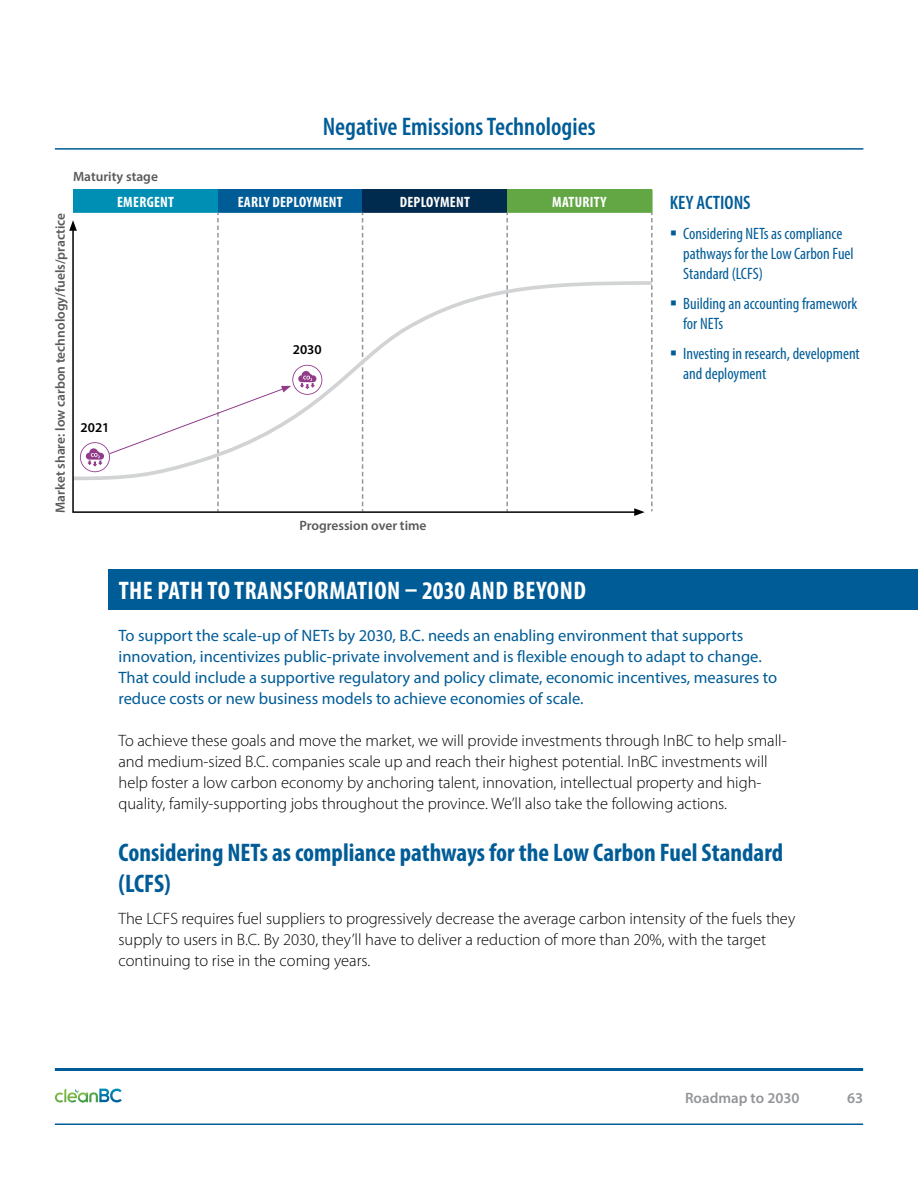
<style>
.page{position:relative;width:918px;height:1188px;background:#fff}
.page>*{position:absolute;margin:0;border:0;box-sizing:border-box;transform-origin:0 0}
.t1{font:700 condensed 25.5px/31.5px "Myriad Pro";color:#005c97}
.t2{font:700 condensed 25.5px "Myriad Pro";letter-spacing:.02em;color:#fff}
.t3{font:600 condensed 25.5px "Myriad Pro";color:#005c97}
.t4{font:600 condensed 19.5px "Myriad Pro";color:#005c97}
.t5{font:300 16.5px/21px "Myriad Pro";color:#000}
.t6{font:16.5px/21px "Myriad Pro";color:#005c97}
.t7{font:condensed 16.5px/19.8px "Myriad Pro";color:#005c97}
.t8{font:700 condensed 15px "Myriad Pro";letter-spacing:.02em;color:#fff}
.t9{font:600 15px "Myriad Pro";color:#939598}
.t10{font:600 13.5px "Myriad Pro";color:#58595b}
.t11{font:600 13.5px "Myriad Pro";color:#000}
</style>
<div class="page">
<svg style="left:55px;top:1089px;width:67px;height:13px"></svg>
<hr style="left:55px;top:1068px;width:808px;height:3px;background:#005c97">
<hr style="left:55px;top:1124px;width:808px;height:1px;background:#005c97">
<div style="left:108px;top:569px;width:810px;height:41px;background:#005c97"></div>
<div style="left:73px;top:190px;width:145px;height:23px;background:#008fb4"></div>
<div style="left:218px;top:190px;width:145px;height:23px;background:#005c97"></div>
<div style="left:363px;top:190px;width:144px;height:23px;background:#002a4e"></div>
<div style="left:507px;top:190px;width:145px;height:23px;background:#62a744"></div>
<svg style="left:506px;top:213px;width:2px;height:14px"></svg>
<svg style="left:651px;top:213px;width:2px;height:298px"></svg>
<hr style="left:651px;top:190px;width:2px;height:23px;background:#62a744">
<svg style="left:72px;top:227px;width:566px;height:286px"></svg>
<svg style="left:634px;top:508px;width:11px;height:8px"></svg>
<hr style="left:55px;top:148px;width:808px;height:2px;background:#005c97">
<svg style="left:69px;top:213px;width:253px;height:298px"></svg>
<p class="t10" style="left:73px;top:168px;width:86px">Maturity stage</p>
<h1 class="t3" style="left:323px;top:112px;width:274px">Negative Emissions Technologies</h1>
<p class="t10" style="left:52px;top:513px;width:301px;rotate:-90deg">Market share: low carbon technology/fuels/practice</p>
<p class="t8" style="left:117px;top:193px;width:59px">EMERGENT</p>
<p class="t8" style="left:238px;top:193px;width:107px">EARLY DEPLOYMENT</p>
<p class="t8" style="left:400px;top:193px;width:72px">DEPLOYMENT</p>
<p class="t8" style="left:552px;top:193px;width:56px">MATURITY</p>
<p class="t11" style="left:81px;top:419px;width:30px">2021</p>
<p class="t11" style="left:293px;top:341px;width:30px">2030</p>
<p class="t10" style="left:299px;top:517px;width:129px">Progression over time</p>
<p class="t4" style="left:670px;top:192px;width:82px">KEY ACTIONS</p>
<p class="t7" style="left:683px;top:223px;width:172px">Considering NETs as compliance pathways for the Low Carbon Fuel<br>Standard (LCFS)</p>
<p class="t7" style="left:683px;top:293px;width:176px">Building an accounting framework for NETs</p>
<p class="t7" style="left:683px;top:343px;width:178px">Investing in research, development and deployment</p>
<h1 class="t2" style="left:119px;top:574px;width:469px">THE PATH TO TRANSFORMATION – 2030 AND BEYOND</h1>
<p class="t6" style="left:118px;top:624px;width:660px">To support the scale-up of NETs by 2030, B.C. needs an enabling environment that supports innovation, incentivizes public-private involvement and is flexible enough to adapt to change.<br>That could include a supportive regulatory and policy climate, economic incentives, measures to reduce costs or new business models to achieve economies of scale.</p>
<p class="t5" style="left:118px;top:730px;width:670px">To achieve these goals and move the market, we will provide investments through InBC to help small&shy;and medium-sized B.C. companies scale up and reach their highest potential. InBC investments will help foster a low carbon economy by anchoring talent, innovation, intellectual property and high&shy;quality, family-supporting jobs throughout the province. We’ll also take the following actions.</p>
<h1 class="t1" style="left:118px;top:836px;width:666px">Considering NETs as compliance pathways for the Low Carbon Fuel Standard (LCFS)</h1>
<p class="t5" style="left:118px;top:908px;width:678px">The LCFS requires fuel suppliers to progressively decrease the average carbon intensity of the fuels they supply to users in B.C. By 2030, they’ll have to deliver a reduction of more than 20%, with the target continuing to rise in the coming years.</p>
<p class="t9" style="left:685px;top:1088px;width:116px">Roadmap to 2030</p>
<p class="t9" style="left:847px;top:1088px;width:18px">63</p>
</div>
